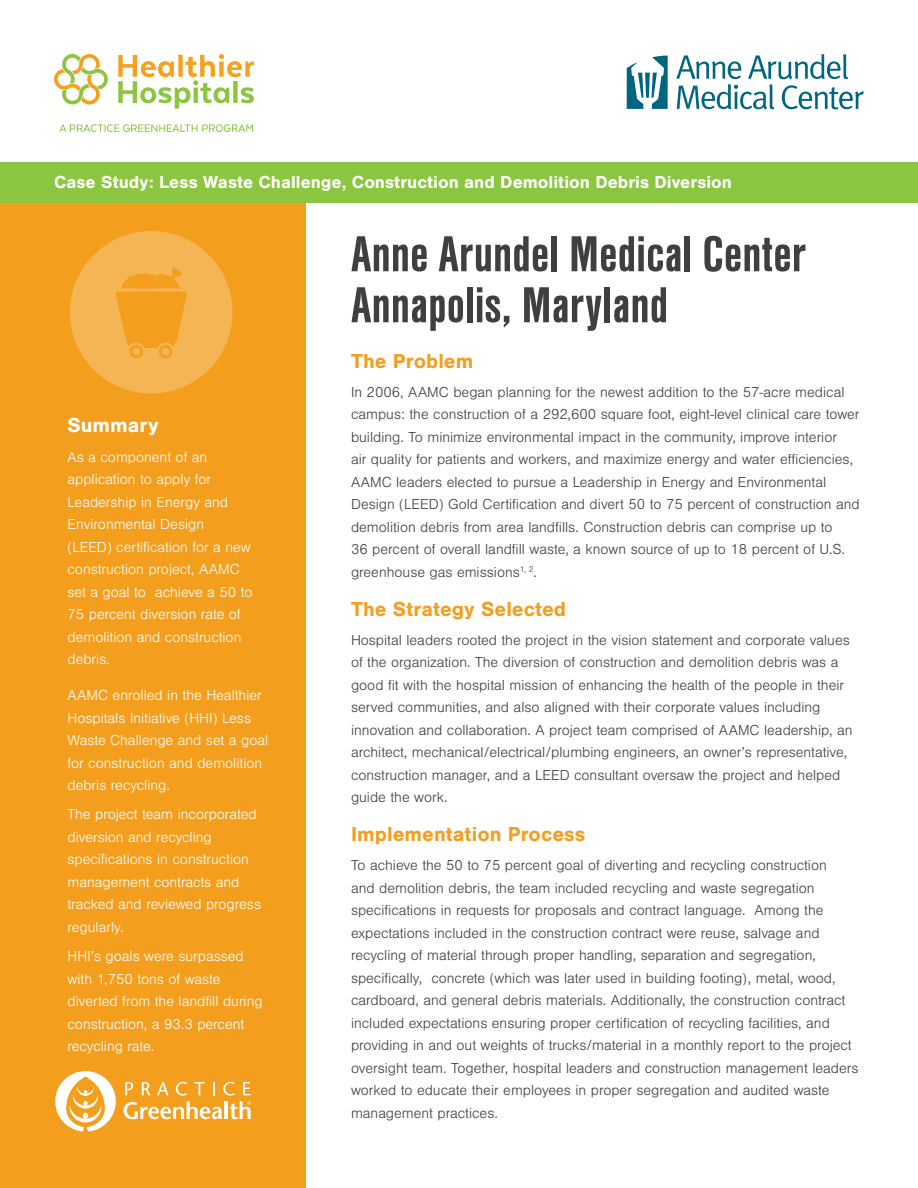
<style>
.page{position:relative;width:918px;height:1188px;background:#fff}
.page>*{position:absolute;margin:0;border:0;box-sizing:border-box;transform-origin:0 0}
.t1{font:700 52.5px/51px "Nimbus San Con";color:#403f40}
.Case_Study_Heading_1{font:700 21px "Nimbus San";color:#f49e20}
.t2{font:700 21px "Nimbus San";color:#fff}
.t3{font:700 18px "Nimbus San";color:#fff}
.Case_Study_Paragraph{font:300 15px/22.5px "Nimbus San";color:#404040}
.t4{font:300 15px/22.5px "Nimbus San";color:#fff}
</style>
<div class="page">
<div style="left:0;top:202px;width:306px;height:986px;background:#f49e1d"></div>
<svg style="left:59px;top:124px;width:194px;height:8px"></svg>
<svg style="left:118px;top:54px;width:136px;height:55px"></svg>
<svg style="left:54px;top:54px;width:54px;height:50px"></svg>
<div style="left:0;top:162px;width:918px;height:40px;background:#8bc640"></div>
<svg style="left:55px;top:1071px;width:61px;height:61px"></svg>
<svg style="left:124px;top:1082px;width:127px;height:37px"></svg>
<svg style="left:627px;top:56px;width:41px;height:53px"></svg>
<svg style="left:676px;top:54px;width:188px;height:56px"></svg>
<svg style="left:70px;top:231px;width:163px;height:163px"></svg>
<p class="t3" style="left:54px;top:172px;width:679px">Case Study: Less Waste Challenge, Construction and Demolition Debris Diversion</p>
<p class="t2" style="left:68px;top:414px;width:92px">Summary</p>
<p class="t4" style="left:68px;top:446px;width:187px">As a component of an application to apply for<br>Leadership in Energy and<br>Environmental Design<br>(LEED) certification for a new construction project, AAMC set a goal to achieve a 50 to<br>75 percent diversion rate of demolition and construction debris.</p>
<p class="t4" style="left:68px;top:684px;width:202px">AAMC enrolled in the Healthier<br>Hospitals Initiative (HHI) Less<br>Waste Challenge and set a goal for construction and demolition debris recycling.</p>
<p class="t4" style="left:68px;top:804px;width:195px">The project team incorporated diversion and recycling specifications in construction management contracts and tracked and reviewed progress regularly.</p>
<p class="t4" style="left:68px;top:945px;width:197px">HHI’s goals were surpassed with 1,750 tons of waste diverted from the landfill during construction, a 93.3 percent recycling rate.</p>
<p class="t1" style="left:351px;top:229px;width:457px">Anne Arundel Medical Center<br>Annapolis, Maryland</p>
<p class="Case_Study_Heading_1" style="left:351px;top:349px;width:124px">The Problem</p>
<p class="Case_Study_Paragraph" style="left:351px;top:381px;width:510px">In 2006, AAMC began planning for the newest addition to the 57-acre medical campus: the construction of a 292,600 square foot, eight-level clinical care tower building. To minimize environmental impact in the community, improve interior<br>air quality for patients and workers, and maximize energy and water efficiencies, AAMC leaders elected to pursue a Leadership in Energy and Environmental Design (LEED) Gold Certification and divert 50 to 75 percent of construction and demolition debris from area landfills. Construction debris can comprise up to<br>36 percent of overall landfill waste, a known source of up to 18 percent of U.S. greenhouse gas emissions<sup>1,</sup> <sup>2</sup>.</p>
<p class="Case_Study_Heading_1" style="left:351px;top:597px;width:217px">The Strategy Selected</p>
<p class="Case_Study_Paragraph" style="left:351px;top:629px;width:503px">Hospital leaders rooted the project in the vision statement and corporate values of the organization. The diversion of construction and demolition debris was a good fit with the hospital mission of enhancing the health of the people in their served communities, and also aligned with their corporate values including innovation and collaboration. A project team comprised of AAMC leadership, an architect, mechanical/electrical/plumbing engineers, an owner’s representative, construction manager, and a LEED consultant oversaw the project and helped guide the work.</p>
<p class="Case_Study_Heading_1" style="left:351px;top:822px;width:236px">Implementation Process</p>
<p class="Case_Study_Paragraph" style="left:351px;top:855px;width:509px">To achieve the 50 to 75 percent goal of diverting and recycling construction<br>and demolition debris, the team included recycling and waste segregation specifications in requests for proposals and contract language. Among the expectations included in the construction contract were reuse, salvage and recycling of material through proper handling, separation and segregation, specifically, concrete (which was later used in building footing), metal, wood, cardboard, and general debris materials. Additionally, the construction contract included expectations ensuring proper certification of recycling facilities, and providing in and out weights of trucks/material in a monthly report to the project oversight team. Together, hospital leaders and construction management leaders worked to educate their employees in proper segregation and audited waste management practices.</p>
</div>
